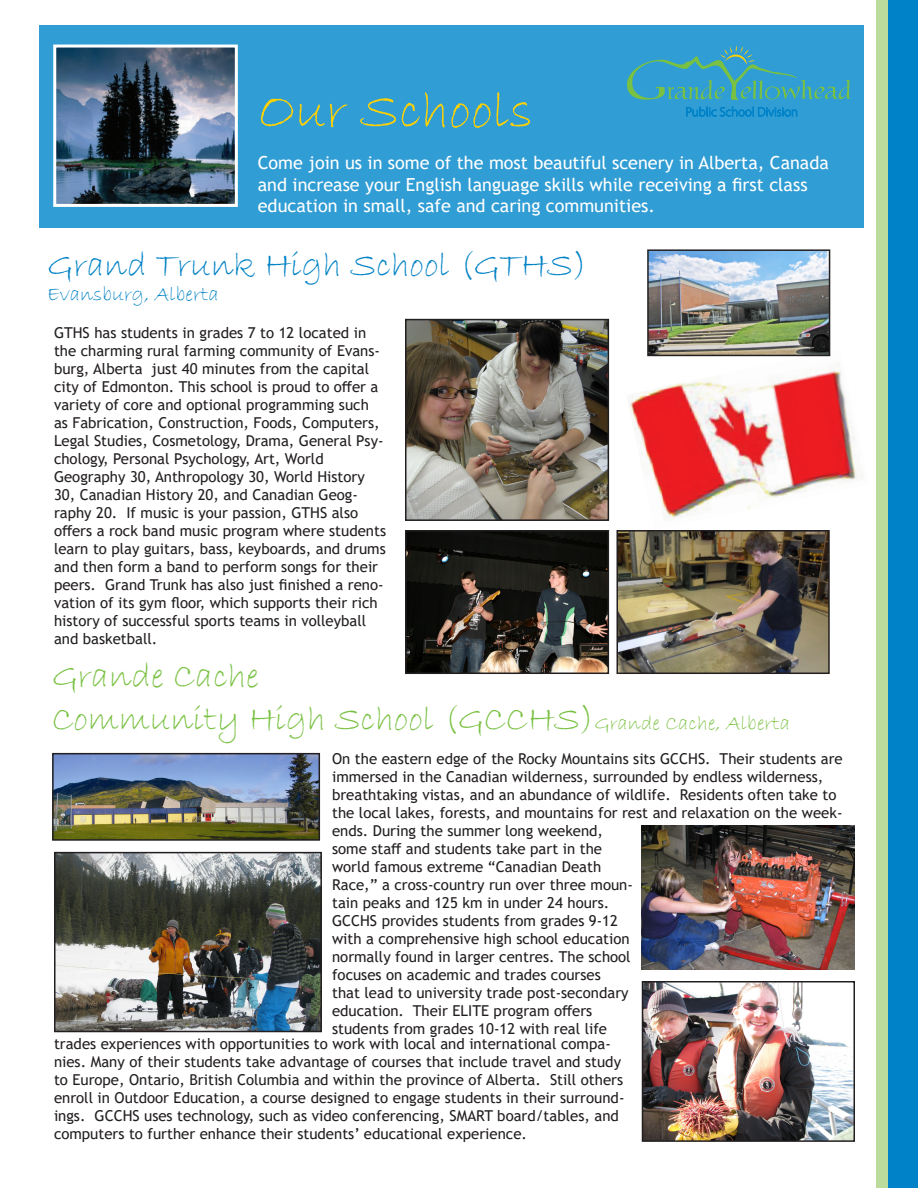
<style>
.page{position:relative;width:918px;height:1188px;background:#fff}
.page>*{position:absolute;margin:0;border:0;box-sizing:border-box;transform-origin:0 0}
.t1{font:54px "Bradley Hand ITC";color:#fed105}
.t2{font:36px "Bradley Hand ITC";color:#79c142}
.t3{font:36px "Bradley Hand ITC";color:#0082c5}
.t4{font:21px "Bradley Hand ITC";color:#0082c5}
.t5{font:18px/21.6px "Trebuchet MS";color:#fff}
.t6{font:15px/18px "Trebuchet MS";color:#231f20}
.s1{font-size:21px}
</style>
<div class="page">
<div style="left:876px;top:0;width:42px;height:1188px;background:#0082c8"></div>
<div style="left:39px;top:25px;width:825px;height:202px;background:#309dd4"></div>
<img style="left:628px;top:349px;width:236px;height:171px">
<div style="left:877px;top:0;width:11px;height:1188px;background:#badb9b"></div>
<svg style="left:686px;top:107px;width:111px;height:10px"></svg>
<svg style="left:627px;top:45px;width:224px;height:55px"></svg>
<img style="left:57px;top:49px;width:177px;height:154px">
<div style="left:53px;top:45px;width:185px;height:162px;border:3px solid #fff"></div>
<img style="left:57px;top:855px;width:262px;height:174px">
<div style="left:54px;top:852px;width:268px;height:180px;border:2px solid #231f20"></div>
<img style="left:55px;top:756px;width:262px;height:82px">
<div style="left:52px;top:753px;width:268px;height:88px;border:2px solid #231f20"></div>
<img style="left:645px;top:984px;width:207px;height:155px">
<div style="left:642px;top:981px;width:213px;height:161px;border:2px solid #231f20"></div>
<img style="left:408px;top:322px;width:198px;height:196px">
<div style="left:405px;top:319px;width:204px;height:202px;border:2px solid #231f20"></div>
<img style="left:650px;top:252px;width:177px;height:101px">
<div style="left:647px;top:249px;width:183px;height:107px;border:2px solid #231f20"></div>
<img style="left:408px;top:533px;width:198px;height:138px">
<div style="left:405px;top:530px;width:204px;height:144px;border:2px solid #231f20"></div>
<img style="left:619px;top:533px;width:208px;height:138px">
<div style="left:616px;top:530px;width:214px;height:144px;border:2px solid #231f20"></div>
<img style="left:642px;top:825px;width:213px;height:144px">
<p class="t1" style="left:258px;top:76px;width:277px">Our Schools</p>
<p class="t5" style="left:258px;top:152px;width:573px">Come join us in some of the most beautiful scenery in Alberta, Canada and increase your English language skills while receiving a first class education in small, safe and caring communities.</p>
<p class="t3" style="left:47px;top:242px;width:542px">Grand Trunk High School (GTHS)</p>
<p class="t4" style="left:47px;top:281px;width:173px">Evansburg, Alberta</p>
<p class="t6" style="left:54px;top:323px;width:331px">GTHS has students in grades 7 to 12 located in the charming rural farming community of Evans&shy;burg, Alberta just 40 minutes from the capital city of Edmonton. This school is proud to offer a variety of core and optional programming such as Fabrication, Construction, Foods, Computers, Legal Studies, Cosmetology, Drama, General Psy&shy;chology, Personal Psychology, Art, World</p>
<p class="t6" style="left:54px;top:467px;width:334px">Geography 30, Anthropology 30, World History 30, Canadian History 20, and Canadian Geog&shy;raphy 20. If music is your passion, GTHS also offers a rock band music program where students learn to play guitars, bass, keyboards, and drums and then form a band to perform songs for their peers. Grand Trunk has also just finished a reno&shy;vation of its gym floor, which supports their rich history of successful sports teams in volleyball and basketball.</p>
<p class="t2" style="left:52px;top:653px;width:209px">Grande Cache</p>
<p class="t2" style="left:52px;top:696px;width:740px">Community High School (GCCHS)<span class="s1">Grande Cache, Alberta</span></p>
<p class="t6" style="left:332px;top:750px;width:512px">On the eastern edge of the Rocky Mountains sits GCCHS. Their students are immersed in the Canadian wilderness, surrounded by endless wilderness, breathtaking vistas, and an abundance of wildlife. Residents often take to the local lakes, forests, and mountains for rest and relaxation on the week-</p>
<p class="t6" style="left:332px;top:822px;width:302px">ends. During the summer long weekend, some staff and students take part in the world famous extreme “Canadian Death Race,” a cross-country run over three moun&shy;tain peaks and 125 km in under 24 hours.<br>GCCHS provides students from grades 9-12 with a comprehensive high school education normally found in larger centres. The school focuses on academic and trades courses<br>that lead to university trade post-secondary education. Their ELITE program offers students from grades 10-12 with real life</p>
<p class="t6" style="left:54px;top:1035px;width:572px">trades experiences with opportunities to work with local and international compa&shy;nies. Many of their students take advantage of courses that include travel and study to Europe, Ontario, British Columbia and within the province of Alberta. Still others enroll in Outdoor Education, a course designed to engage students in their surround&shy;ings. GCCHS uses technology, such as video conferencing, SMART board/tables, and computers to further enhance their students’ educational experience.</p>
</div>
